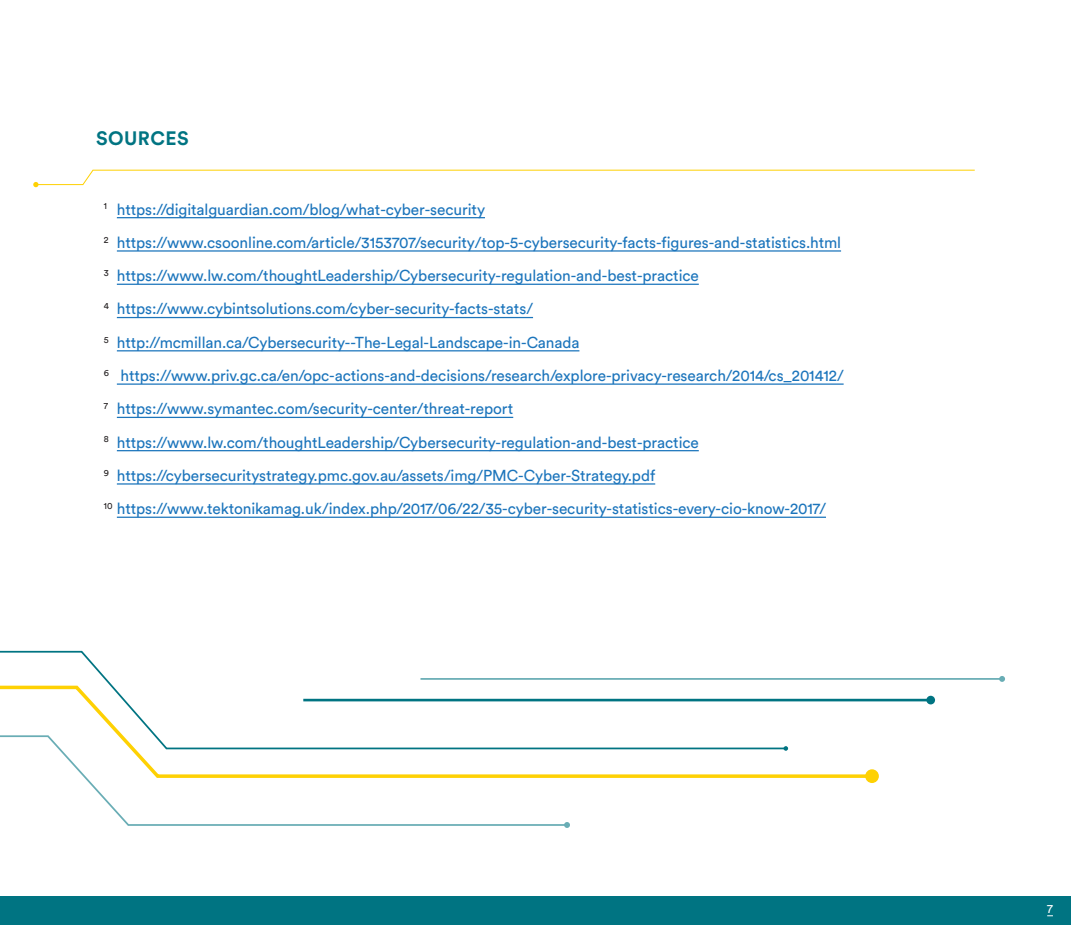
<style>
.page{position:relative;width:1071px;height:925px;background:#fff}
.page>*{position:absolute;margin:0;border:0;box-sizing:border-box;transform-origin:0 0}
.t1{font:700 19.25px "Circular Std";letter-spacing:.025em;color:#007482}
.t2{font:15.75px/33.2px "Circular Std";letter-spacing:-.005em;color:#1c75bc}
.t3{font:12.25px "Circular Std";color:#fff}
.t4{font:9.1px "Circular Std";color:#231f20}
</style>
<div class="page">
<hr style="left:117px;top:217px;width:368px;height:1px;background:#1c75bc">
<hr style="left:117px;top:250px;width:724px;height:1px;background:#1c75bc">
<hr style="left:117px;top:283px;width:582px;height:2px;background:#1c75bc">
<hr style="left:117px;top:317px;width:416px;height:1px;background:#1c75bc">
<hr style="left:117px;top:350px;width:462px;height:1px;background:#1c75bc">
<hr style="left:117px;top:383px;width:727px;height:1px;background:#1c75bc">
<hr style="left:117px;top:416px;width:396px;height:2px;background:#1c75bc">
<hr style="left:117px;top:450px;width:582px;height:1px;background:#1c75bc">
<hr style="left:117px;top:483px;width:538px;height:1px;background:#1c75bc">
<hr style="left:117px;top:516px;width:709px;height:1px;background:#1c75bc">
<div style="left:865px;top:769px;width:14px;height:13px;background:#fed103;border-radius:50%"></div>
<svg style="left:0;top:650px;width:788px;height:64px"></svg>
<svg style="left:98px;top:714px;width:728px;height:64px"></svg>
<svg style="left:0;top:734px;width:569px;height:92px"></svg>
<svg style="left:564px;top:821px;width:6px;height:6px"></svg>
<hr style="left:303px;top:698px;width:628px;height:3px;background:#007482">
<div style="left:926px;top:695px;width:9px;height:9px;background:#007482;border-radius:50%"></div>
<hr style="left:420px;top:677px;width:582px;height:2px;background:#69adb5">
<svg style="left:999px;top:676px;width:6px;height:5px"></svg>
<svg style="left:33px;top:169px;width:942px;height:18px"></svg>
<div style="left:0;top:896px;width:1071px;height:28px;background:#007482"></div>
<p class="t1" style="left:96px;top:126px;width:94px">SOURCES</p>
<p class="t2" style="left:117px;top:192px;width:728px">https://digitalguardian.com/blog/what-cyber-security https://www.csoonline.com/article/3153707/security/top-5-cybersecurity-facts-figures-and-statistics.html https://www.lw.com/thoughtLeadership/Cybersecurity-regulation-and-best-practice https://www.cybintsolutions.com/cyber-security-facts-stats/ http://mcmillan.ca/Cybersecurity--The-Legal-Landscape-in-Canada https://www.priv.gc.ca/en/opc-actions-and-decisions/research/explore-privacy-research/2014/cs_201412/ https://www.symantec.com/security-center/threat-report https://www.lw.com/thoughtLeadership/Cybersecurity-regulation-and-best-practice https://cybersecuritystrategy.pmc.gov.au/assets/img/PMC-Cyber-Strategy.pdf https://www.tektonikamag.uk/index.php/2017/06/22/35-cyber-security-statistics-every-cio-know-2017/</p>
<p class="t4" style="left:104px;top:200px;width:5px">1</p>
<p class="t4" style="left:104px;top:234px;width:6px">2</p>
<p class="t4" style="left:104px;top:267px;width:6px">3</p>
<p class="t4" style="left:104px;top:300px;width:7px">4</p>
<p class="t4" style="left:104px;top:333px;width:6px">5</p>
<p class="t4" style="left:104px;top:367px;width:7px">6</p>
<p class="t4" style="left:104px;top:400px;width:6px">7</p>
<p class="t4" style="left:104px;top:433px;width:7px">8</p>
<p class="t4" style="left:104px;top:466px;width:7px">9</p>
<p class="t4" style="left:104px;top:500px;width:10px">10</p>
<p class="t3" style="left:1047px;top:901px;width:7px">7</p>
</div>
